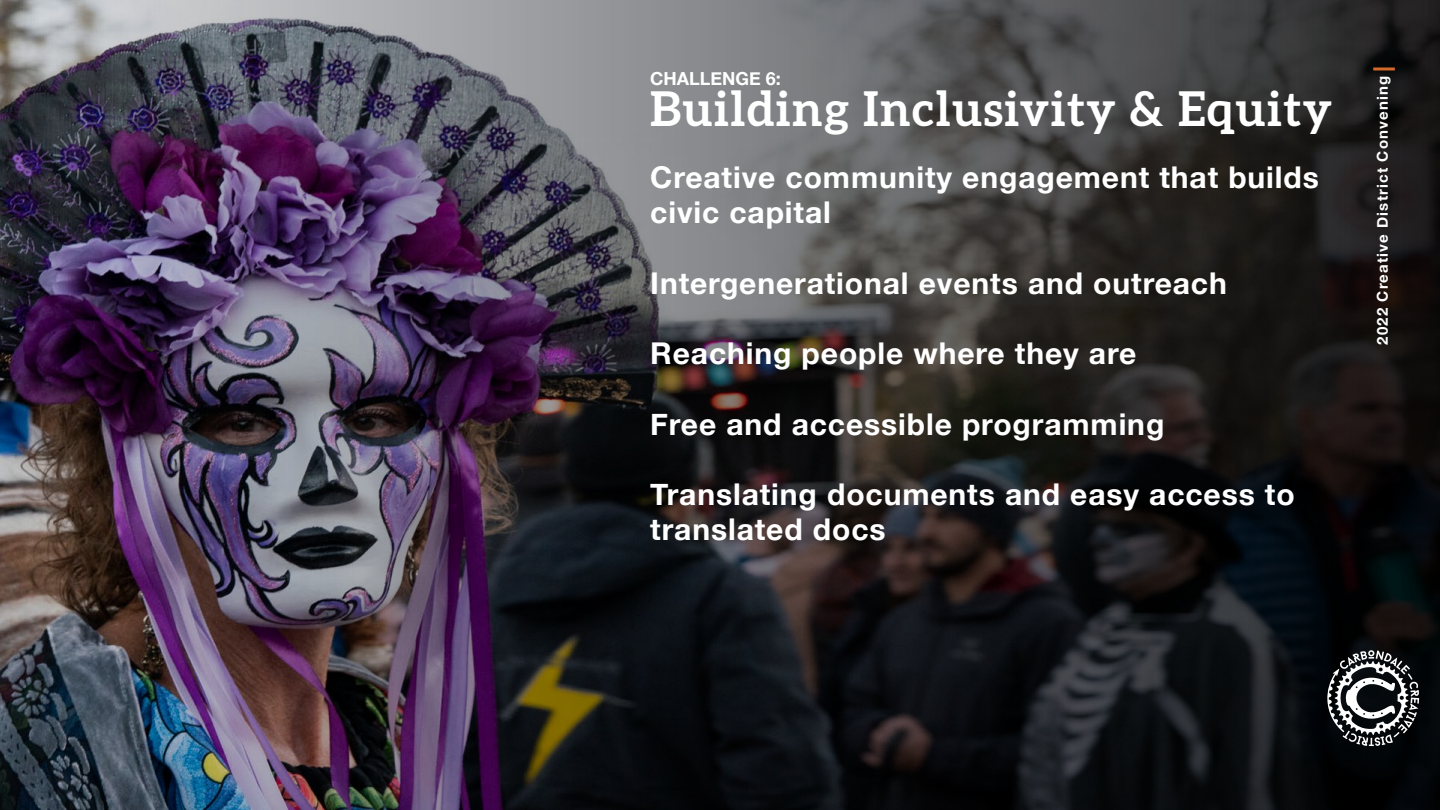
<style>
.page{position:relative;width:1440px;height:810px;background:#fff}
.page>*{position:absolute;margin:0;border:0;box-sizing:border-box;transform-origin:0 0}
.Bullets{font:700 48px "Aleo";letter-spacing:.03em;color:#fff}
.Points_2{font:700 30px/35.2px "Helvetica Neue";letter-spacing:.03em;color:#fff}
.t1{font:700 18px "Helvetica Neue";color:#fff}
.t2{font:700 15px "Helvetica Neue";letter-spacing:.075em;color:#fff}
</style>
<div class="page">
<img style="left:0;top:0;width:1440px;height:810px">
<hr style="left:1373px;top:68px;width:22px;height:2px;background:#d2692a">
<svg style="left:1327px;top:650px;width:92px;height:96px"></svg>
<p class="t1" style="left:650px;top:65px;width:132px">CHALLENGE 6:</p>
<p class="Bullets" style="left:650px;top:81px;width:684px">Building Inclusivity &amp; Equity</p>
<p class="Points_2" style="left:650px;top:160px;width:670px">Creative community engagement that builds civic capital</p>
<p class="Points_2" style="left:650px;top:266px;width:578px">Intergenerational events and outreach</p>
<p class="Points_2" style="left:650px;top:337px;width:488px">Reaching people where they are</p>
<p class="Points_2" style="left:650px;top:407px;width:516px">Free and accessible programming</p>
<p class="Points_2" style="left:650px;top:478px;width:646px">Translating documents and easy access to translated docs</p>
<p class="t2" style="left:1371px;top:345px;width:270px;rotate:-90deg">2022 Creative District Convening</p>
</div>
